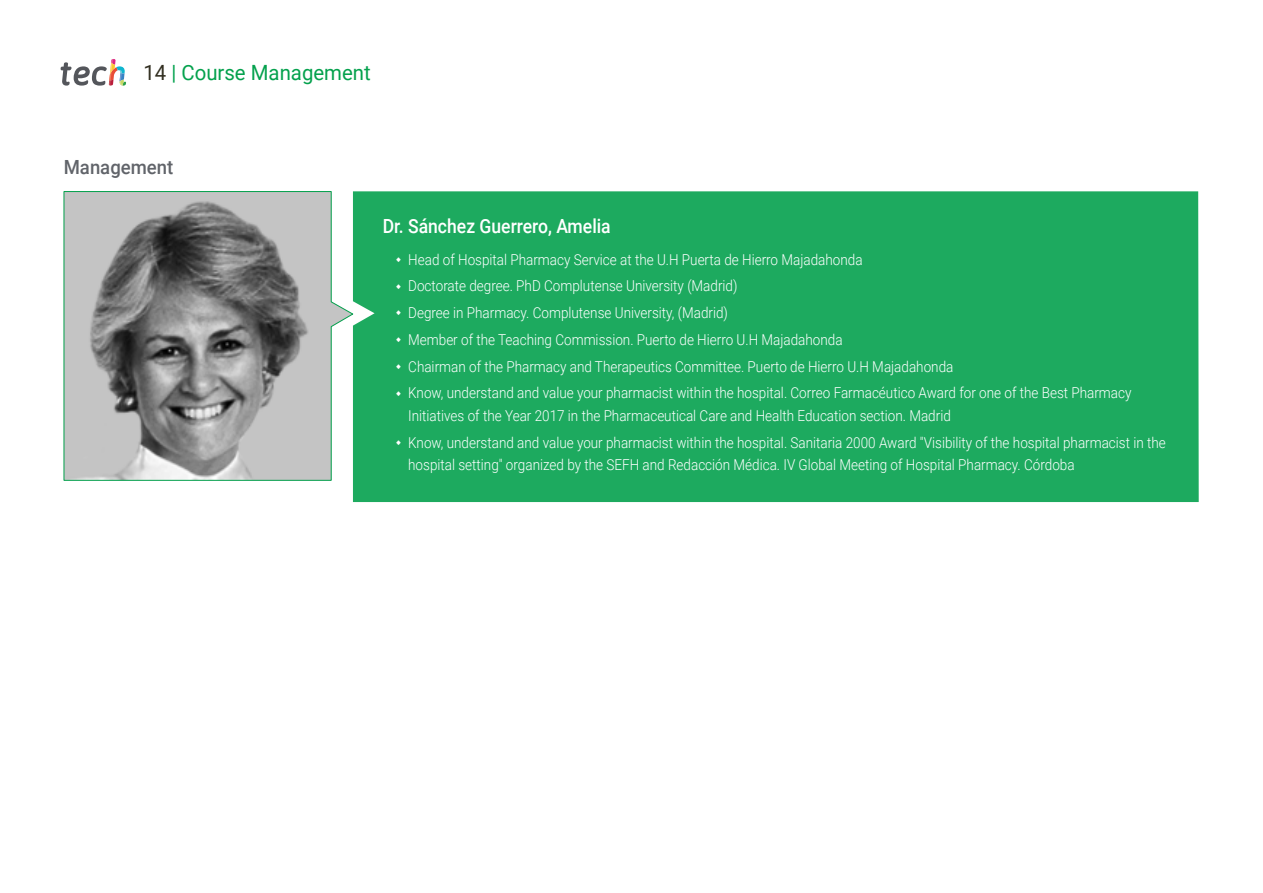
<style>
.page{position:relative;width:1263px;height:893px;background:#fff}
.page>*{position:absolute;margin:0;border:0;box-sizing:border-box;transform-origin:0 0}
.t1{font:21px "Roboto";color:#04a14d}
.t2{font:500 19.5px "Roboto";color:#fff;scale:.9 1}
.t3{font:500 19.5px "Roboto";color:#61646a;scale:.95 1}
.t4{font:300 15px/26.7px "Roboto";color:#fff;scale:.9 1}
.s1{color:#312e20}
.s2{color:#01a14c}
</style>
<div class="page">
<svg style="left:61px;top:59px;width:65px;height:27px"></svg>
<div style="left:353px;top:191px;width:846px;height:311px;background:#1daa5f"></div>
<svg style="left:64px;top:191px;width:289px;height:290px;background:#9fa1a0"></svg>
<svg style="left:396px;top:257px;width:5px;height:5px"></svg>
<svg style="left:396px;top:284px;width:5px;height:5px"></svg>
<svg style="left:396px;top:310px;width:5px;height:5px"></svg>
<svg style="left:396px;top:337px;width:5px;height:5px"></svg>
<svg style="left:396px;top:364px;width:5px;height:5px"></svg>
<svg style="left:396px;top:391px;width:5px;height:5px"></svg>
<svg style="left:396px;top:440px;width:5px;height:5px"></svg>
<h1 class="t1" style="left:144px;top:57px;width:229px"><span class="s1">14</span> <span class="s2">|</span> Course Management</h1>
<h2 class="t3" style="left:64px;top:153px;width:117px">Management</h2>
<h2 class="t2" style="left:383px;top:212px;width:255px">Dr. Sánchez Guerrero, Amelia</h2>
<p class="t4" style="left:408px;top:245px;width:805px">Head of Hospital Pharmacy Service at the U.H Puerta de Hierro Majadahonda<br>Doctorate degree. PhD Complutense University (Madrid)<br>Degree in Pharmacy. Complutense University, (Madrid)<br>Member of the Teaching Commission. Puerto de Hierro U.H Majadahonda<br>Chairman of the Pharmacy and Therapeutics Committee. Puerto de Hierro U.H Majadahonda<br>Know, understand and value your pharmacist within the hospital. Correo Farmacéutico Award for one of the Best Pharmacy</p>
<p class="t4" style="left:408px;top:402px;width:843px">Initiatives of the Year 2017 in the Pharmaceutical Care and Health Education section. Madrid<br>Know, understand and value your pharmacist within the hospital. Sanitaria 2000 Award "Visibility of the hospital pharmacist in the</p>
<p class="t4" style="left:408px;top:451px;width:742px">hospital setting" organized by the SEFH and Redacción Médica. IV Global Meeting of Hospital Pharmacy. Córdoba</p>
</div>
